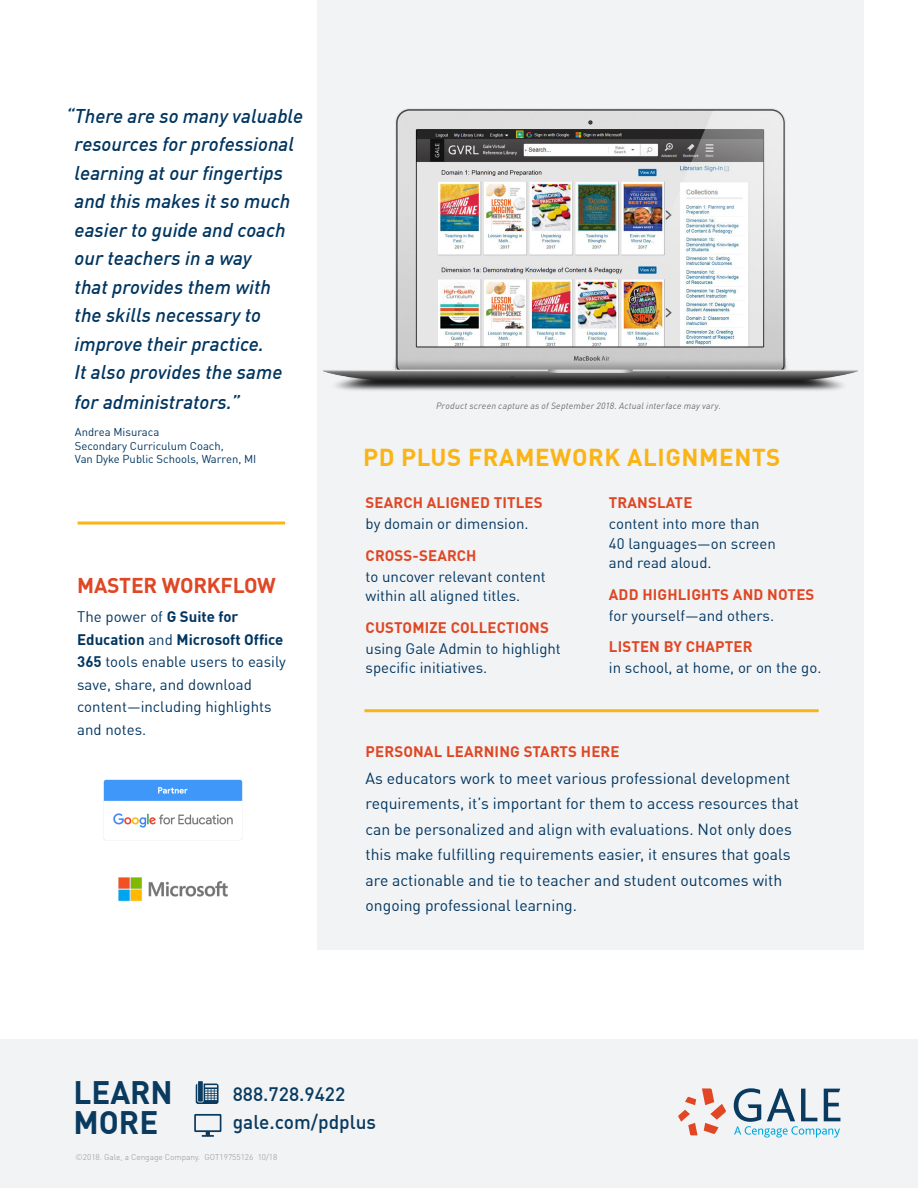
<style>
.page{position:relative;width:918px;height:1188px;background:#fff}
.page>*{position:absolute;margin:0;border:0;box-sizing:border-box;transform-origin:0 0}
.t1{font:700 31.8px/29.7px "DIN Offc";color:#093a5f}
.t2{font:700 24px "DIN Offc";letter-spacing:.025em;color:#fbb416}
.t3{font:700 21px "DIN Offc";letter-spacing:-.01em;color:#df4725}
.t4{font:italic 500 19.5px/28.7px "DIN Offc";color:#003560}
.t5{font:500 19.5px "DIN Offc";color:#093a5f}
.t6{font:500 19.2px "DIN Offc";color:#093a5f}
.t7{font:15.75px/25.5px "DIN Offc";color:#003560}
.t8{font:15px/22.5px "DIN Offc";color:#003560}
.t9{font:700 15px "DIN Offc";letter-spacing:.01em;color:#df4725}
.t10{font:11.25px/13.5px "DIN Offc";color:#003560}
.t11{font:italic 9px "DIN Offc";letter-spacing:.025em;color:#6c6d70}
.t12{font:300 8.25px "DIN Offc";color:#939598}
.s1{font-weight:700}
</style>
<div class="page">
<div style="left:318px;top:0;width:546px;height:949px;background:#f2f3f4"></div>
<hr style="left:364px;top:709px;width:455px;height:3px;background:#fbb416">
<div style="left:0;top:1040px;width:918px;height:148px;background:#f2f3f4"></div>
<svg style="left:678px;top:1088px;width:48px;height:47px"></svg>
<svg style="left:734px;top:1088px;width:106px;height:50px"></svg>
<svg style="left:194px;top:1114px;width:27px;height:23px"></svg>
<div style="left:198px;top:1081px;width:5px;height:21px;background:#093a5f"></div>
<svg style="left:196px;top:1084px;width:23px;height:20px"></svg>
<img style="left:317px;top:58px;width:541px;height:353px">
<hr style="left:78px;top:522px;width:207px;height:3px;background:#fbb416">
<img style="left:118px;top:877px;width:110px;height:25px">
<img style="left:103px;top:779px;width:140px;height:61px">
<p class="t4" style="left:75px;top:101px;width:230px;text-indent:-9px">“There are so many valuable resources for professional learning at our fingertips and this makes it so much easier to guide and coach our teachers in a way<br>that provides them with<br>the skills necessary to improve their practice.<br>It also provides the same for administrators.”</p>
<p class="t10" style="left:75px;top:425px;width:183px">Andrea Misuraca<br>Secondary Curriculum Coach,<br>Van Dyke Public Schools, Warren, MI</p>
<h3 class="t3" style="left:77px;top:571px;width:200px">MASTER WORKFLOW</h3>
<p class="t8" style="left:77px;top:605px;width:210px">The power of <span class="s1">G Suite for<br>Education</span> and <span class="s1">Microsoft Office<br>365</span> tools enable users to easily save, share, and download content—including highlights and notes.</p>
<p class="t11" style="left:436px;top:400px;width:286px">Product screen capture as of September 2018. Actual interface may vary.</p>
<h2 class="t2" style="left:363px;top:442px;width:419px">PD PLUS FRAMEWORK ALIGNMENTS</h2>
<p class="t9" style="left:366px;top:493px;width:179px">SEARCH ALIGNED TITLES</p>
<p class="t8" style="left:366px;top:513px;width:164px">by domain or dimension.</p>
<p class="t9" style="left:366px;top:546px;width:113px">CROSS-SEARCH</p>
<p class="t8" style="left:366px;top:567px;width:182px;line-height:19.5px">to uncover relevant content within all aligned titles.</p>
<p class="t9" style="left:366px;top:617px;width:185px">CUSTOMIZE COLLECTIONS</p>
<p class="t8" style="left:366px;top:638px;width:197px;line-height:19.5px">using Gale Admin to highlight specific initiatives.</p>
<p class="t9" style="left:609px;top:493px;width:85px">TRANSLATE</p>
<p class="t8" style="left:609px;top:514px;width:169px;line-height:19.5px">content into more than<br>40 languages—on screen and read aloud.</p>
<p class="t9" style="left:609px;top:585px;width:207px">ADD HIGHLIGHTS AND NOTES</p>
<p class="t8" style="left:609px;top:604px;width:167px">for yourself—and others.</p>
<p class="t9" style="left:609px;top:637px;width:145px">LISTEN BY CHAPTER</p>
<p class="t8" style="left:609px;top:656px;width:214px">in school, at home, or on the go.</p>
<p class="t9" style="left:366px;top:742px;width:256px">PERSONAL LEARNING STARTS HERE</p>
<p class="t7" style="left:366px;top:765px;width:435px">As educators work to meet various professional development requirements, it’s important for them to access resources that can be personalized and align with evaluations. Not only does this make fulfilling requirements easier, it ensures that goals are actionable and tie to teacher and student outcomes with ongoing professional learning.</p>
<h1 class="t1" style="left:74px;top:1078px;width:101px">LEARN<br>MORE</h1>
<p class="t6" style="left:233px;top:1081px;width:114px">888.728.9422</p>
<h3 class="t5" style="left:233px;top:1110px;width:145px">gale.com/pdplus</h3>
<p class="t12" style="left:76px;top:1152px;width:203px">©2018. Gale, a Cengage Company. GOT19755126 10/18</p>
</div>
